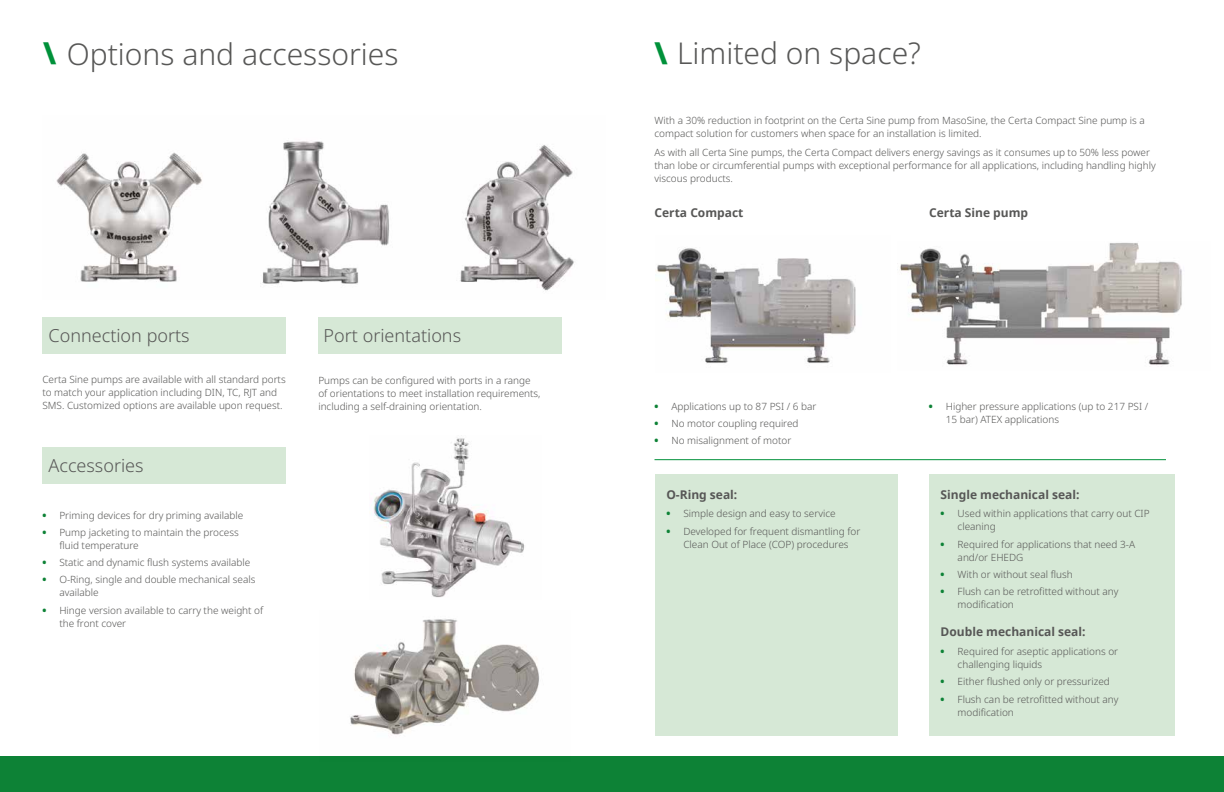
<style>
.page{position:relative;width:1224px;height:792px;background:#fff}
.page>*{position:absolute;margin:0;border:0;box-sizing:border-box;transform-origin:0 0}
.t1{font:300 30px "Noto Sans";color:#575756}
.t2{font:300 18px "Noto Sans";color:#575756}
.t3{font:700 12px "Noto Sans";color:#575756}
.t4{font:300 10px/13px "Noto Sans";color:#575756}
.s1{font-weight:900;color:#00913a}
.s2{font-weight:900;color:#0d8236}
</style>
<div class="page">
<img style="left:373px;top:438px;width:152px;height:160px">
<div style="left:43px;top:317px;width:243px;height:36px;background:#d6e8d6"></div>
<div style="left:318px;top:317px;width:244px;height:36px;background:#d6e8d6"></div>
<div style="left:655px;top:475px;width:243px;height:261px;background:#d6e8d6"></div>
<div style="left:43px;top:447px;width:243px;height:36px;background:#d6e8d6"></div>
<img style="left:655px;top:248px;width:201px;height:115px">
<img style="left:900px;top:242px;width:282px;height:123px">
<img style="left:56px;top:141px;width:518px;height:150px">
<hr style="left:655px;top:459px;width:511px;height:1px;background:#00913a">
<div style="left:929px;top:475px;width:246px;height:261px;background:#d6e8d6"></div>
<img style="left:319px;top:619px;width:251px;height:138px">
<div style="left:0;top:757px;width:1224px;height:35px;background:#0d8236"></div>
<h1 class="t1" style="left:43px;top:33px;width:357px"><span class="s1">\</span> Options and accessories</h1>
<h2 class="t2" style="left:49px;top:323px;width:143px">Connection ports</h2>
<h2 class="t2" style="left:324px;top:323px;width:139px">Port orientations</h2>
<p class="t4" style="left:42px;top:373px;width:245px">Certa Sine pumps are available with all standard ports to match your application including DIN, TC, RJT and<br>SMS. Customized options are available upon request.</p>
<h2 class="t2" style="left:49px;top:453px;width:97px">Accessories</h2>
<p class="t4" style="left:42px;top:509px;width:202px"><span class="s2">•</span> Priming devices for dry priming available</p>
<p class="t4" style="left:59px;top:526px;width:181px;text-indent:-17px"><span class="s2">•</span> Pump jacketing to maintain the process fluid temperature</p>
<p class="t4" style="left:42px;top:556px;width:209px"><span class="s2">•</span> Static and dynamic flush systems available</p>
<p class="t4" style="left:59px;top:573px;width:198px;text-indent:-17px"><span class="s2">•</span> O-Ring, single and double mechanical seals available</p>
<p class="t4" style="left:59px;top:604px;width:205px;text-indent:-17px"><span class="s2">•</span> Hinge version available to carry the weight of the front cover</p>
<p class="t4" style="left:318px;top:374px;width:224px">Pumps can be configured with ports in a range of orientations to meet installation requirements, including a self-draining orientation.</p>
<h1 class="t1" style="left:655px;top:32px;width:268px"><span class="s1">\</span> Limited on space?</h1>
<p class="t4" style="left:655px;top:114px;width:492px">With a 30% reduction in footprint on the Certa Sine pump from MasoSine, the Certa Compact Sine pump is a compact solution for customers when space for an installation is limited.</p>
<p class="t4" style="left:655px;top:146px;width:503px">As with all Certa Sine pumps, the Certa Compact delivers energy savings as it consumes up to 50% less power than lobe or circumferential pumps with exceptional performance for all applications, including handling highly viscous products.</p>
<p class="t3" style="left:655px;top:204px;width:90px">Certa Compact</p>
<p class="t3" style="left:929px;top:204px;width:100px">Certa Sine pump</p>
<p class="t4" style="left:655px;top:400px;width:163px"><span class="s2">•</span> Applications up to 87 PSI / 6 bar</p>
<p class="t4" style="left:655px;top:417px;width:146px"><span class="s2">•</span> No motor coupling required</p>
<p class="t4" style="left:655px;top:435px;width:138px"><span class="s2">•</span> No misalignment of motor</p>
<p class="t3" style="left:666px;top:486px;width:72px">O-Ring seal:</p>
<p class="t4" style="left:666px;top:508px;width:171px"><span class="s2">•</span> Simple design and easy to service</p>
<p class="t4" style="left:666px;top:525px;width:196px;text-align:center"><span class="s2">•</span> Developed for frequent dismantling for<br>Clean Out of Place (COP) procedures</p>
<p class="t4" style="left:946px;top:400px;width:204px;text-indent:-17px"><span class="s2">•</span> Higher pressure applications (up to 217 PSI /<br>15 bar) ATEX applications</p>
<p class="t3" style="left:941px;top:486px;width:140px">Single mechanical seal:</p>
<p class="t4" style="left:958px;top:508px;width:193px;text-indent:-17px"><span class="s2">•</span> Used within applications that carry out CIP cleaning</p>
<p class="t4" style="left:958px;top:538px;width:179px;text-indent:-17px"><span class="s2">•</span> Required for applications that need 3-A and/or EHEDG</p>
<p class="t4" style="left:941px;top:568px;width:134px"><span class="s2">•</span> With or without seal flush</p>
<p class="t4" style="left:958px;top:585px;width:162px;text-indent:-17px"><span class="s2">•</span> Flush can be retrofitted without any modification</p>
<p class="t3" style="left:941px;top:624px;width:146px">Double mechanical seal:</p>
<p class="t4" style="left:958px;top:645px;width:162px;text-indent:-17px"><span class="s2">•</span> Required for aseptic applications or challenging liquids</p>
<p class="t4" style="left:941px;top:675px;width:171px"><span class="s2">•</span> Either flushed only or pressurized</p>
<p class="t4" style="left:958px;top:693px;width:162px;text-indent:-17px"><span class="s2">•</span> Flush can be retrofitted without any modification</p>
</div>
